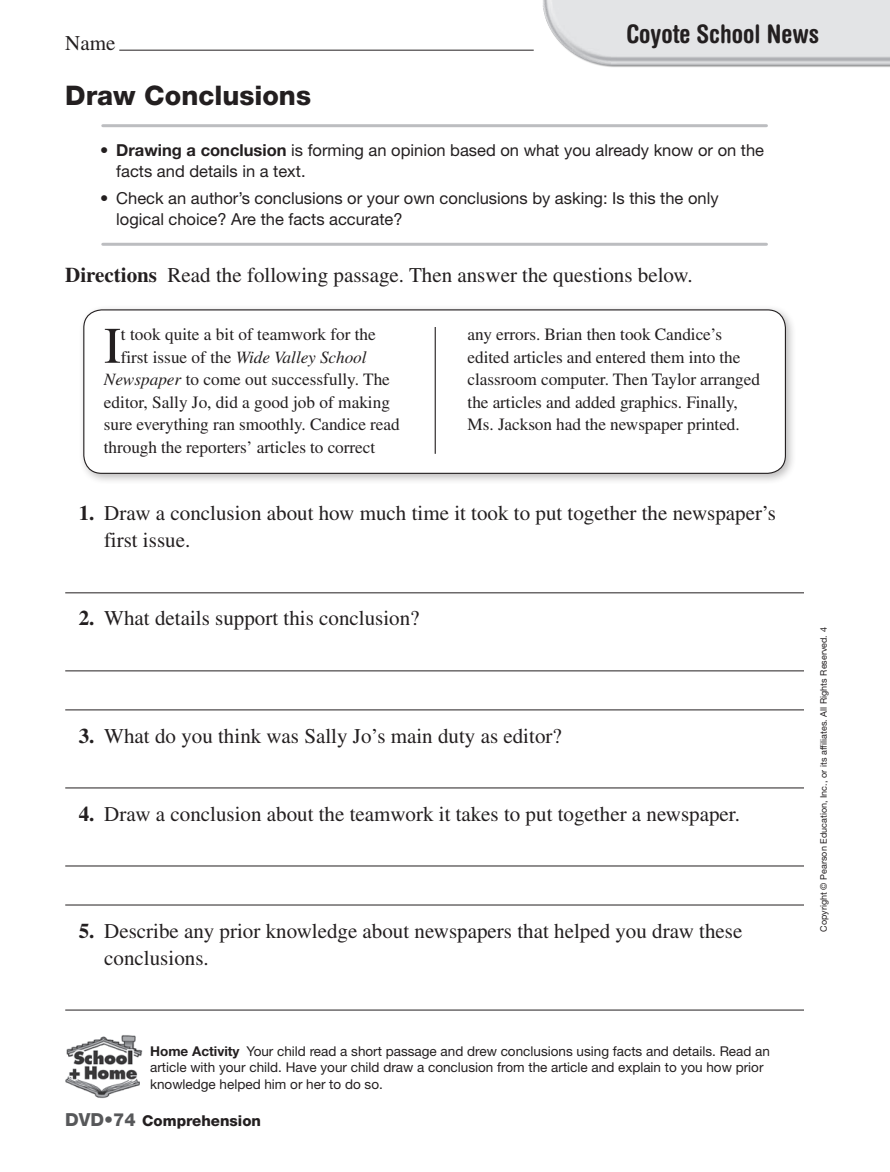
<style>
.page{position:relative;width:890px;height:1172px;background:#fff}
.page>*{position:absolute;margin:0;border:0;box-sizing:border-box;transform-origin:0 0}
.t1{font:51.3px "Times LT Std";color:#231f20}
.t2{font:800 27px "Helvetica Neue LT Std";color:#231f20}
.t3{font:700 condensed 25.5px "Helvetica Rounded LT Std";color:#231f20}
.t4{font:21px/27px "Times LT Std";color:#231f20}
.t5{font:17.25px/22.5px "Times LT Std";letter-spacing:-.005em;color:#231f20}
.t6{font:italic 17.25px "Times LT Std";color:#231f20}
.t7{font:16.5px/21px "Helvetica Neue LT Std";color:#231f20}
.t8{font:800 15px "Helvetica Neue LT Std";color:#231f20}
.t9{font:13.5px/16.5px "Helvetica Neue LT Std";color:#231f20}
.t10{font:9px "Helvetica Neue LT Std";color:#231f20}
.s1{font-weight:700}
.s2{font-style:normal}
.s3{font-style:italic}
.s4{font-size:18px;color:#57585a}
</style>
<div class="page">
<img style="left:65px;top:1035px;width:78px;height:64px">
<hr style="left:119px;top:50px;width:414px;height:1px;background:#231f20">
<img style="left:530px;top:0;width:359px;height:67px">
<hr style="left:65px;top:592px;width:738px;height:1px;background:#231f20">
<hr style="left:65px;top:670px;width:738px;height:1px;background:#231f20">
<hr style="left:65px;top:709px;width:738px;height:1px;background:#231f20">
<hr style="left:65px;top:787px;width:738px;height:1px;background:#231f20">
<hr style="left:65px;top:865px;width:738px;height:1px;background:#231f20">
<hr style="left:65px;top:904px;width:738px;height:1px;background:#231f20">
<hr style="left:65px;top:1009px;width:738px;height:1px;background:#231f20">
<hr style="left:103px;top:124px;width:663px;height:3px;background:#bcbdc0">
<hr style="left:103px;top:243px;width:663px;height:3px;background:#bcbdc0">
<div style="left:78px;top:304px;width:718px;height:181px;background:#231f20;opacity:.3"></div>
<div style="left:84px;top:310px;width:701px;height:163px;background:#fff;border-radius:18px"></div>
<div style="left:83px;top:309px;width:702px;height:165px;border:1px solid #231f20;border-radius:18px"></div>
<hr style="left:434px;top:327px;width:1px;height:127px;background:#231f20">
<p class="t4" style="left:65px;top:29px;width:52px">Name</p>
<p class="t3" style="left:626px;top:19px;width:194px">Coyote School News</p>
<p class="t2" style="left:65px;top:79px;width:247px">Draw Conclusions</p>
<p class="t7" style="left:116px;top:139px;width:649px;text-indent:-16px">• <span class="s1">Drawing a conclusion</span> is forming an opinion based on what you already know or on the facts and details in a text.</p>
<p class="t7" style="left:116px;top:187px;width:603px;text-indent:-16px">• Check an author’s conclusions or your own conclusions by asking: Is this the only logical choice? Are the facts accurate?</p>
<p class="t4" style="left:65px;top:261px;width:628px"><span class="s1">Directions</span> Read the following passage. Then answer the questions below.</p>
<p class="t1" style="left:104px;top:317px;width:19px">I</p>
<p class="t5" style="left:121px;top:323px;width:256px">t took quite a bit of teamwork for the</p>
<p class="t6" style="left:121px;top:347px;width:247px"><span class="s2">first issue of the</span> Wide Valley School</p>
<p class="t5" style="left:104px;top:368px;width:287px"><span class="s3">Newspaper</span> to come out successfully. The</p>
<p class="t5" style="left:104px;top:390px;width:287px">editor, Sally Jo, did a good job of making</p>
<p class="t5" style="left:104px;top:413px;width:297px">sure everything ran smoothly. Candice read</p>
<p class="t5" style="left:104px;top:435px;width:272px">through the reporters’ articles to correct</p>
<p class="t5" style="left:467px;top:323px;width:294px">any errors. Brian then took Candice’s edited articles and entered them into the classroom computer. Then Taylor arranged the articles and added graphics. Finally, Ms. Jackson had the newspaper printed.</p>
<p class="t4" style="left:104px;top:500px;width:673px;text-indent:-25px"><span class="s1">1.</span> Draw a conclusion about how much time it took to put together the newspaper’s first issue.</p>
<p class="t4" style="left:79px;top:605px;width:342px"><span class="s1">2.</span> What details support this conclusion?</p>
<p class="t4" style="left:79px;top:721px;width:484px"><span class="s1">3.</span> What do you think was Sally Jo’s main duty as editor?</p>
<p class="t4" style="left:79px;top:799px;width:662px"><span class="s1">4.</span> Draw a conclusion about the teamwork it takes to put together a newspaper.</p>
<p class="t4" style="left:104px;top:916px;width:639px;text-indent:-25px"><span class="s1">5.</span> Describe any prior knowledge about newspapers that helped you draw these conclusions.</p>
<p class="t9" style="left:150px;top:1042px;width:621px"><span class="s1">Home Activity</span> Your child read a short passage and drew conclusions using facts and details. Read an article with your child. Have your child draw a conclusion from the article and explain to you how prior knowledge helped him or her to do so.</p>
<p class="t8" style="left:65px;top:1111px;width:197px"><span class="s4">DVD•74</span> Comprehension</p>
<p class="t10" style="left:818px;top:931px;width:306px;rotate:-90deg">Copyright © Pearson Education, Inc., or its affiliates. All Rights Reserved. 4</p>
</div>
